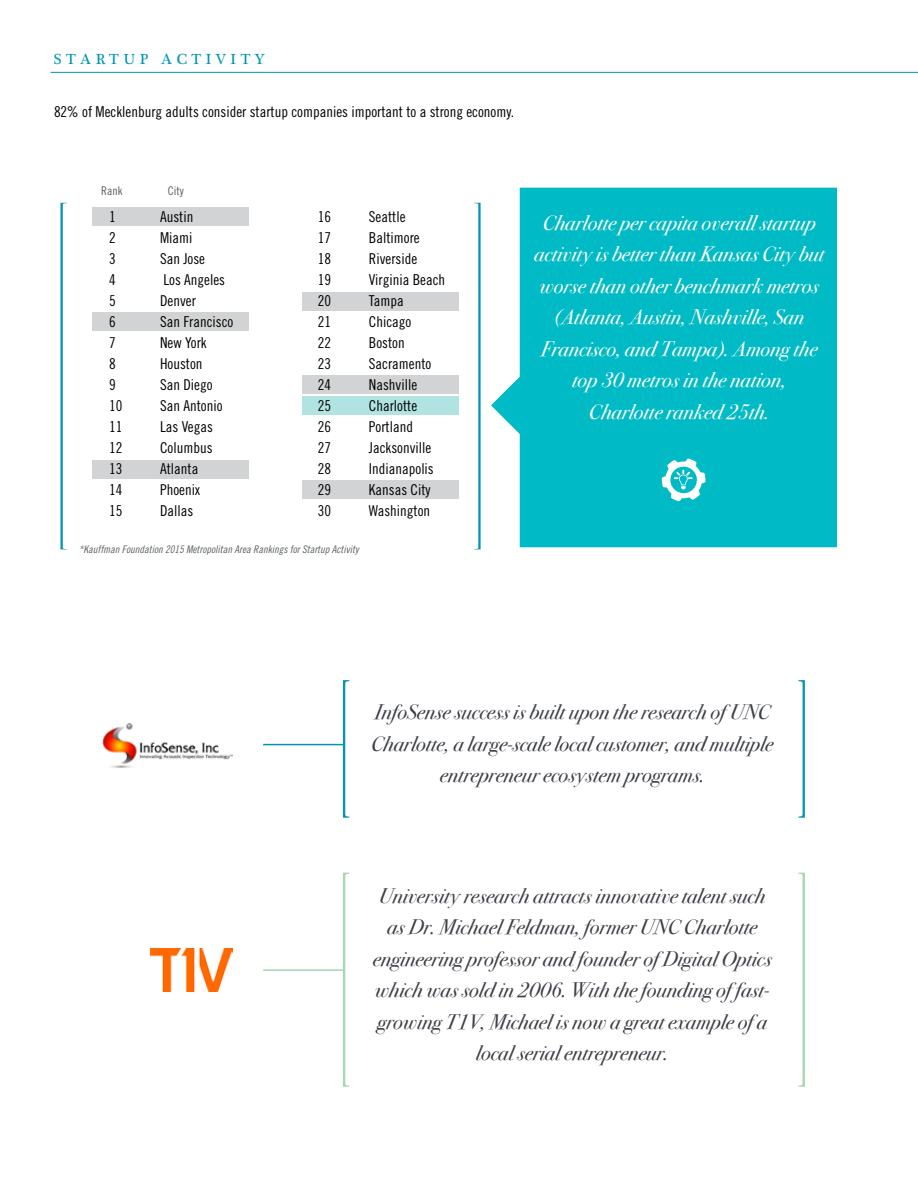
<style>
.page{position:relative;width:918px;height:1188px;background:#fff}
.page>*{position:absolute;margin:0;border:0;box-sizing:border-box;transform-origin:0 0}
.t1{font:italic 21px/31.5px "Bodoni Svty Two ITCTT";color:#3d4047;text-align:center}
.t2{font:italic 21px/31.5px "Bodoni Svty Two ITCTT";color:#fff;text-align:center}
.t3{font:15px "Trade Gothic Cond Eighteen";color:#000}
.t4{font:15px "Plantagenet Cherokee";letter-spacing:.3em;color:#0095b4}
.t5{font:12px "Trade Gothic Cond Eighteen";color:#5b6062}
.t6{font:10.5px "Trade Gothic Cond Eighteen Obl";color:#5b6062}
</style>
<div class="page">
<div style="left:302px;top:396px;width:157px;height:19px;background:#b1e3e3"></div>
<div style="left:302px;top:480px;width:157px;height:18px;background:#d2d3d4"></div>
<div style="left:92px;top:207px;width:156px;height:19px;background:#d2d3d4"></div>
<div style="left:92px;top:312px;width:156px;height:19px;background:#d2d3d4"></div>
<div style="left:92px;top:460px;width:156px;height:18px;background:#d2d3d4"></div>
<div style="left:302px;top:375px;width:157px;height:19px;background:#d2d3d4"></div>
<div style="left:302px;top:292px;width:157px;height:19px;background:#d2d3d4"></div>
<hr style="left:51px;top:72px;width:867px;height:1px;background:#0095b4">
<svg style="left:491px;top:188px;width:346px;height:359px;background:#14c0c9"></svg>
<svg style="left:662px;top:458px;width:44px;height:43px"></svg>
<svg style="left:343px;top:680px;width:6px;height:138px"></svg>
<svg style="left:798px;top:680px;width:7px;height:138px"></svg>
<hr style="left:263px;top:744px;width:80px;height:1px;background:#0095b4">
<img style="left:102px;top:723px;width:131px;height:45px">
<svg style="left:343px;top:873px;width:6px;height:214px"></svg>
<svg style="left:798px;top:873px;width:7px;height:214px"></svg>
<hr style="left:263px;top:969px;width:80px;height:2px;background:#a3d6b1">
<img style="left:150px;top:949px;width:83px;height:43px">
<svg style="left:60px;top:203px;width:7px;height:346px"></svg>
<svg style="left:474px;top:203px;width:7px;height:346px"></svg>
<p class="t4" style="left:54px;top:51px;width:212px">STARTUP ACTIVITY</p>
<p class="t3" style="left:54px;top:102px;width:462px">82% of Mecklenburg adults consider startup companies important to a strong economy.</p>
<p class="t5" style="left:101px;top:184px;width:23px">Rank</p>
<p class="t5" style="left:168px;top:184px;width:17px">City</p>
<p class="t3" style="left:109px;top:208px;width:8px">1</p>
<p class="t3" style="left:160px;top:208px;width:35px">Austin</p>
<p class="t3" style="left:109px;top:229px;width:8px">2</p>
<p class="t3" style="left:160px;top:229px;width:34px">Miami</p>
<p class="t3" style="left:109px;top:250px;width:8px">3</p>
<p class="t3" style="left:160px;top:250px;width:46px">San Jose</p>
<p class="t3" style="left:109px;top:271px;width:8px">4</p>
<p class="t3" style="left:163px;top:271px;width:63px">Los Angeles</p>
<p class="t3" style="left:109px;top:292px;width:8px">5</p>
<p class="t3" style="left:160px;top:292px;width:37px">Denver</p>
<p class="t3" style="left:109px;top:313px;width:8px">6</p>
<p class="t3" style="left:160px;top:313px;width:75px">San Francisco</p>
<p class="t3" style="left:109px;top:334px;width:8px">7</p>
<p class="t3" style="left:160px;top:334px;width:48px">New York</p>
<p class="t3" style="left:109px;top:355px;width:8px">8</p>
<p class="t3" style="left:160px;top:355px;width:44px">Houston</p>
<p class="t3" style="left:109px;top:376px;width:8px">9</p>
<p class="t3" style="left:160px;top:376px;width:54px">San Diego</p>
<p class="t3" style="left:109px;top:397px;width:15px">10</p>
<p class="t3" style="left:160px;top:397px;width:64px">San Antonio</p>
<p class="t3" style="left:109px;top:418px;width:15px">11</p>
<p class="t3" style="left:160px;top:418px;width:54px">Las Vegas</p>
<p class="t3" style="left:109px;top:439px;width:15px">12</p>
<p class="t3" style="left:160px;top:439px;width:54px">Columbus</p>
<p class="t3" style="left:109px;top:460px;width:15px">13</p>
<p class="t3" style="left:160px;top:460px;width:40px">Atlanta</p>
<p class="t3" style="left:109px;top:481px;width:15px">14</p>
<p class="t3" style="left:160px;top:481px;width:41px">Phoenix</p>
<p class="t3" style="left:109px;top:502px;width:15px">15</p>
<p class="t3" style="left:160px;top:502px;width:35px">Dallas</p>
<p class="t3" style="left:318px;top:208px;width:15px">16</p>
<p class="t3" style="left:369px;top:208px;width:38px">Seattle</p>
<p class="t3" style="left:318px;top:229px;width:15px">17</p>
<p class="t3" style="left:369px;top:229px;width:52px">Baltimore</p>
<p class="t3" style="left:318px;top:250px;width:15px">18</p>
<p class="t3" style="left:369px;top:250px;width:50px">Riverside</p>
<p class="t3" style="left:318px;top:271px;width:15px">19</p>
<p class="t3" style="left:369px;top:271px;width:78px">Virginia Beach</p>
<p class="t3" style="left:318px;top:292px;width:15px">20</p>
<p class="t3" style="left:369px;top:292px;width:36px">Tampa</p>
<p class="t3" style="left:318px;top:313px;width:15px">21</p>
<p class="t3" style="left:369px;top:313px;width:44px">Chicago</p>
<p class="t3" style="left:318px;top:334px;width:15px">22</p>
<p class="t3" style="left:369px;top:334px;width:37px">Boston</p>
<p class="t3" style="left:318px;top:355px;width:15px">23</p>
<p class="t3" style="left:369px;top:355px;width:64px">Sacramento</p>
<p class="t3" style="left:318px;top:376px;width:15px">24</p>
<p class="t3" style="left:369px;top:376px;width:50px">Nashville</p>
<p class="t3" style="left:318px;top:397px;width:15px">25</p>
<p class="t3" style="left:369px;top:397px;width:50px">Charlotte</p>
<p class="t3" style="left:318px;top:418px;width:15px">26</p>
<p class="t3" style="left:369px;top:418px;width:46px">Portland</p>
<p class="t3" style="left:318px;top:439px;width:15px">27</p>
<p class="t3" style="left:369px;top:439px;width:64px">Jacksonville</p>
<p class="t3" style="left:318px;top:460px;width:15px">28</p>
<p class="t3" style="left:369px;top:460px;width:66px">Indianapolis</p>
<p class="t3" style="left:318px;top:481px;width:15px">29</p>
<p class="t3" style="left:369px;top:481px;width:63px">Kansas City</p>
<p class="t3" style="left:318px;top:502px;width:15px">30</p>
<p class="t3" style="left:369px;top:502px;width:63px">Washington</p>
<p class="t6" style="left:79px;top:543px;width:281px">*Kauffman Foundation 2015 Metropolitan Area Rankings for Startup Activity</p>
<h1 class="t2" style="left:534px;top:205px;width:291px">Charlotte per capita overall startup activity is better than Kansas City but worse than other benchmark metros (Atlanta, Austin, Nashville, San<br>Francisco, and Tampa). Among the top 30 metros in the nation,<br>Charlotte ranked 25th.</h1>
<h1 class="t1" style="left:371px;top:695px;width:403px">InfoSense success is built upon the research of UNC<br>Charlotte, a large-scale local customer, and multiple entrepreneur ecosystem programs.</h1>
<p class="t1" style="left:373px;top:878px;width:400px">University research attracts innovative talent such as Dr. Michael Feldman, former UNC Charlotte engineering professor and founder of Digital Optics which was sold in 2006. With the founding of fast&shy;growing T1V, Michael is now a great example of a local serial entrepreneur.</p>
</div>
